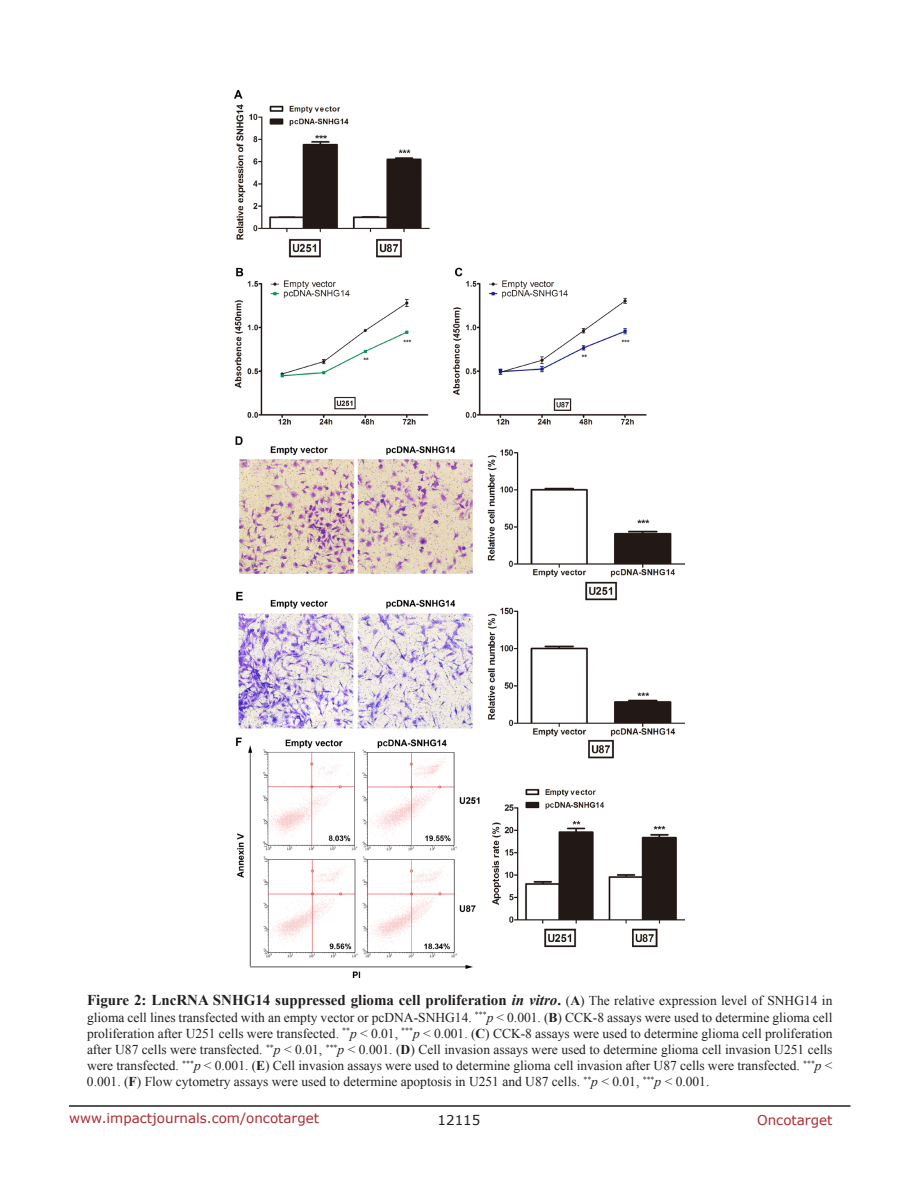
<style>
.page{position:relative;width:918px;height:1188px;background:#fff}
.page>*{position:absolute;margin:0;border:0;box-sizing:border-box;transform-origin:0 0}
.FigureText{font:700 15px "Times New Roman";color:#231f20}
.FigureText-2{font:13.5px/16.2px "Times New Roman";color:#231f20;text-align:justify}
.t1{font:13.5px "Verdana";color:#ac2b31}
.t2{font:13.5px "Verdana";color:#231f20}
.s1{font-style:italic}
.s2{font-weight:400;font-size:13.5px}
.s3{font-size:13.5px}
.s4{font-weight:700}
</style>
<div class="page">
<hr style="left:69px;top:1105px;width:781px;height:2px;background:#231f20">
<img style="left:235px;top:90px;width:450px;height:887px">
<p class="FigureText" style="left:87px;top:990px;width:747px">Figure 2: LncRNA SNHG14 suppressed glioma cell proliferation <span class="s1">in vitro</span>. <span class="s2">(</span><span class="s3">A</span><span class="s2">) The relative expression level of SNHG14 in</span></p>
<p class="FigureText-2" style="left:87px;top:1009px;width:747px">glioma cell lines transfected with an empty vector or pcDNA-SNHG14. <sup>***</sup><span class="s1">p</span> &lt; 0.001. (<span class="s4">B</span>) CCK-8 assays were used to determine glioma cell proliferation after U251 cells were transfected. <sup>**</sup><span class="s1">p</span> &lt; 0.01, <sup>***</sup><span class="s1">p</span> &lt; 0.001. (<span class="s4">C</span>) CCK-8 assays were used to determine glioma cell proliferation after U87 cells were transfected. <sup>**</sup><span class="s1">p</span> &lt; 0.01, <sup>***</sup><span class="s1">p</span> &lt; 0.001. (<span class="s4">D</span>) Cell invasion assays were used to determine glioma cell invasion U251 cells were transfected. <sup>***</sup><span class="s1">p</span> &lt; 0.001. (<span class="s4">E</span>) Cell invasion assays were used to determine glioma cell invasion after U87 cells were transfected. <sup>***</sup><span class="s1">p</span> &lt; 0.001. (<span class="s4">F</span>) Flow cytometry assays were used to determine apoptosis in U251 and U87 cells. <sup>**</sup><span class="s1">p</span> &lt; 0.01, <sup>***</sup><span class="s1">p</span> &lt; 0.001.</p>
<p class="t1" style="left:69px;top:1109px;width:252px">www.impactjournals.com/oncotarget</p>
<p class="t2" style="left:438px;top:1111px;width:44px">12115</p>
<p class="t1" style="left:757px;top:1111px;width:77px">Oncotarget</p>
</div>
